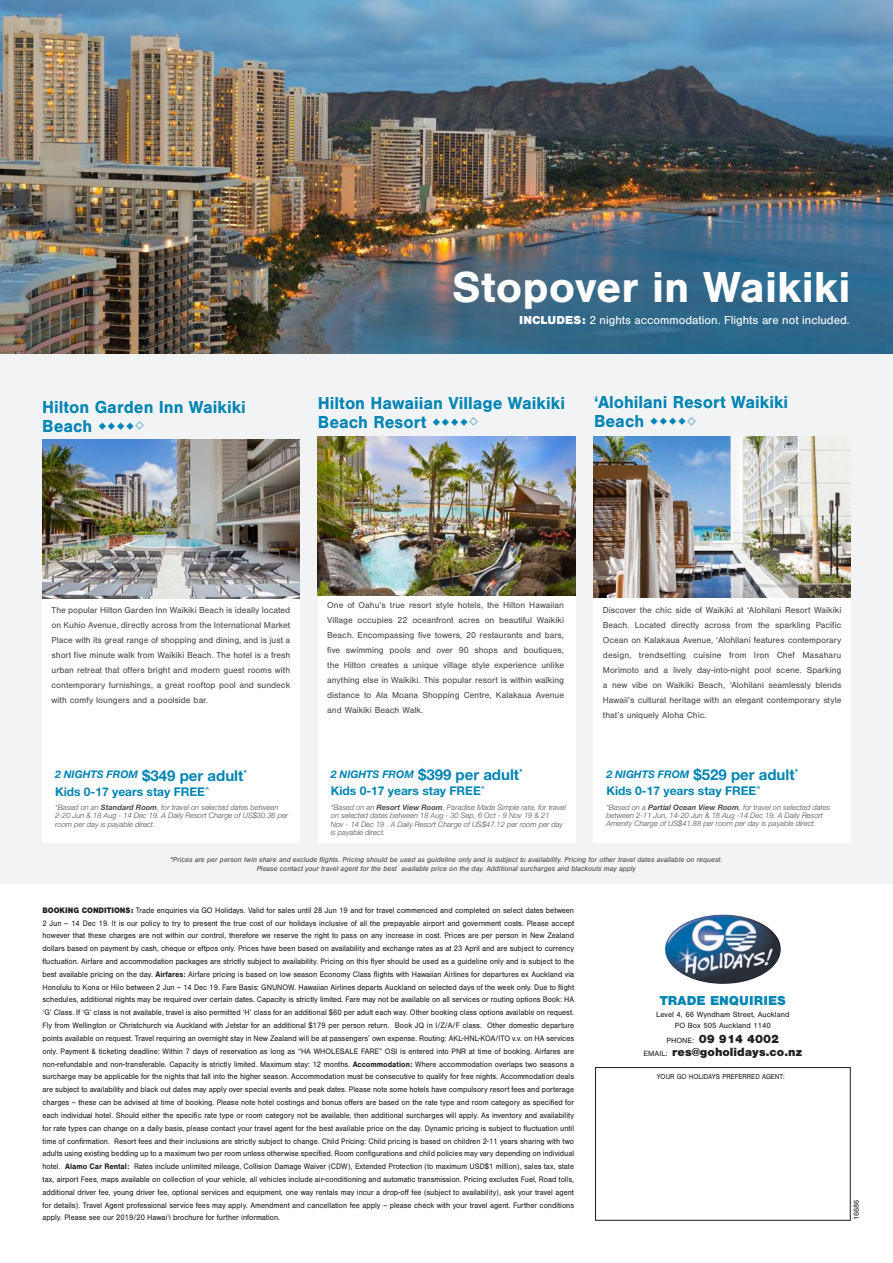
<style>
.page{position:relative;width:893px;height:1263px;background:#fff}
.page>*{position:absolute;margin:0;border:0;box-sizing:border-box;transform-origin:0 0}
.t1{font:700 45px "Nimbus San";color:#fff}
.t2{font:700 18px/18.8px "Nimbus San";color:#0084b4}
.t3{font:700 15px "Helvetica Neue LT Std";color:#0084b4}
.t4{font:900 13.5px "Nimbus San";color:#0084b4}
.t5{font:900 12.3px/13.5px "Nimbus San";color:#231f20;text-align:center}
.t6{font:700 12px "Helvetica Neue LT Std";color:#0084b4}
.t7{font:12px "Nimbus San";color:#fff}
.t8{font:9px/15px "Nimbus San";color:#4b4c4d;text-align:justify}
.t9{font:8.25px/12.8px "Nimbus San";color:#231f20;text-align:justify;scale:.93 1}
.t10{font:7.8px/11.2px "Nimbus San";color:#231f20;text-align:center}
.t11{font:italic 300 7.5px/8.2px "Helvetica Neue LT Std";color:#4b4c4d}
.t12{font:italic 7.5px/9px "Nimbus San";color:#4b4c4d;text-align:center}
.t13{font:7.5px "Nimbus San";color:#231f20;scale:.9 1}
.t14{font:7.5px "Nimbus San";color:#231f20}
.s1{font-weight:900}
.s2{font-style:italic;font-size:10.5px}
.s3{font-weight:700}
.s4{font-weight:400;font-size:7.8px}
</style>
<div class="page">
<div style="left:0;top:131px;width:893px;height:752px;background:#f2f3f4"></div>
<img style="left:0;top:0;width:893px;height:354px">
<div style="left:318px;top:583px;width:258px;height:260px;background:#fff"></div>
<img style="left:318px;top:437px;width:257px;height:159px">
<div style="left:594px;top:589px;width:257px;height:254px;background:#fff"></div>
<img style="left:594px;top:437px;width:257px;height:161px">
<div style="left:42px;top:589px;width:258px;height:254px;background:#fff"></div>
<img style="left:42px;top:440px;width:258px;height:159px">
<div style="left:595px;top:1067px;width:255px;height:153px;border:1px solid #231f20"></div>
<img style="left:665px;top:914px;width:116px;height:70px">
<h2 class="t2" style="left:42px;top:398px;width:205px">Hilton Garden Inn Waikiki<br>Beach</h2>
<h1 class="t1" style="left:452px;top:262px;width:400px">Stopover in Waikiki</h1>
<h3 class="t7" style="left:519px;top:313px;width:332px"><span class="s1">INCLUDES:</span> 2 nights accommodation. Flights are not included.</h3>
<h2 class="t2" style="left:318px;top:394px;width:249px">Hilton Hawaiian Village Waikiki<br>Beach Resort</h2>
<h2 class="t2" style="left:594px;top:393px;width:196px">‘Alohilani Resort Waikiki<br>Beach</h2>
<p class="t8" style="left:52px;top:603px;width:240px">The popular Hilton Garden Inn Waikiki Beach is ideally located on Kuhio Avenue, directly across from the International Market Place with its great range of shopping and dining, and is just a short five minute walk from Waikiki Beach. The hotel is a fresh urban retreat that offers bright and modern guest rooms with contemporary furnishings, a great rooftop pool and sundeck with comfy loungers and a poolside bar.</p>
<p class="t8" style="left:327px;top:598px;width:238px">One of Oahu’s true resort style hotels, the Hilton Hawaiian Village occupies 22 oceanfront acres on beautiful Waikiki Beach. Encompassing five towers, 20 restaurants and bars, five swimming pools and over 90 shops and boutiques, the Hilton creates a unique village style experience unlike anything else in Waikiki. This popular resort is within walking distance to Ala Moana Shopping Centre, Kalakaua Avenue and Waikiki Beach Walk.</p>
<p class="t8" style="left:603px;top:603px;width:240px">Discover the chic side of Waikiki at ‘Alohilani Resort Waikiki Beach. Located directly across from the sparkling Pacific Ocean on Kalakaua Avenue, ‘Alohilani features contemporary design, trendsetting cuisine from Iron Chef Masaharu Morimoto and a lively day-into-night pool scene. Sparking a new vibe on Waikiki Beach, ‘Alohilani seamlessly blends Hawaii’s cultural heritage with an elegant contemporary style that’s uniquely Aloha Chic.</p>
<h3 class="t3" style="left:331px;top:765px;width:193px"><span class="s2">2 NIGHTS FROM</span> $399 per adult<sup>*</sup></h3>
<h3 class="t6" style="left:331px;top:783px;width:156px">Kids 0-17 years stay FREE<sup>^</sup></h3>
<p class="t11" style="left:331px;top:803px;width:237px">*Based on an <span class="s3">Resort View Room</span>, Paradise Made Simple rate, for travel on selected dates between 18 Aug - 30 Sep, 6 Oct - 9 Nov 19 &amp; 21<br>Nov - 14 Dec 19 . A Daily Resort Charge of US$47.12 per room per day is payable direct.</p>
<h3 class="t3" style="left:606px;top:765px;width:193px"><span class="s2">2 NIGHTS FROM</span> $529 per adult<sup>*</sup></h3>
<h3 class="t6" style="left:606px;top:783px;width:156px">Kids 0-17 years stay FREE<sup>^</sup></h3>
<h3 class="t3" style="left:55px;top:766px;width:193px"><span class="s2">2 NIGHTS FROM</span> $349 per adult<sup>*</sup></h3>
<h3 class="t6" style="left:55px;top:784px;width:156px">Kids 0-17 years stay FREE<sup>^</sup></h3>
<p class="t11" style="left:606px;top:803px;width:225px">*Based on a <span class="s3">Partial Ocean View Room</span>, for travel on selected dates between 2-11 Jun, 14-20 Jun &amp; 18 Aug -14 Dec 19. A Daily Resort<br>Amenity Charge of US$41.88 per room per day is payable direct.</p>
<p class="t11" style="left:55px;top:803px;width:235px">*Based on an <span class="s3">Standard Room</span>, for travel on selected dates between<br>2-20 Jun &amp; 18 Aug - 14 Dec 19. A Daily Resort Charge of US$30.36 per room per day is payable direct.</p>
<p class="t12" style="left:170px;top:855px;width:554px">*Prices are per person twin share and exclude flights. Pricing should be used as guideline only and is subject to availability. Pricing for other travel dates available on request.<br>Please contact your travel agent for the best available price on the day. Additional surcharges and blackouts may apply</p>
<p class="t9" style="left:43px;top:904px;width:573px"><span class="s1">BOOKING CONDITIONS:</span> Trade enquiries via GO Holidays. Valid for sales until 28 Jun 19 and for travel commenced and completed on select dates between 2 Jun – 14 Dec 19. It is our policy to try to present the true cost of our holidays inclusive of all the prepayable airport and government costs. Please accept however that these charges are not within our control, therefore we reserve the right to pass on any increase in cost. Prices are per person in New Zealand dollars based on payment by cash, cheque or eftpos only. Prices have been based on availability and exchange rates as at 23 April and are subject to currency fluctuation. Airfare and accommodation packages are strictly subject to availability. Pricing on this flyer should be used as a guideline only and is subject to the best available pricing on the day. <span class="s3">Airfares:</span> Airfare pricing is based on low season Economy Class flights with Hawaiian Airlines for departures ex Auckland via Honolulu to Kona or Hilo between 2 Jun – 14 Dec 19. Fare Basis: GNUNOW. Hawaiian Airlines departs Auckland on selected days of the week only. Due to flight schedules, additional nights may be required over certain dates. Capacity is strictly limited. Fare may not be available on all services or routing options Book: HA ‘G’ Class. If ‘G’ class is not available, travel is also permitted ‘H’ class for an additional $60 per adult each way. Other booking class options available on request.<br>Fly from Wellington or Christchurch via Auckland with Jetstar for an additional $179 per person return. Book JQ in I/Z/A/F class. Other domestic departure points available on request. Travel requiring an overnight stay in New Zealand will be at passengers’ own expense. Routing: AKL-HNL-KOA/ITO v.v. on HA services only. Payment &amp; ticketing deadline: Within 7 days of reservation as long as “HA WHOLESALE FARE” OSI is entered into PNR at time of booking. Airfares are non-refundable and non-transferable. Capacity is strictly limited. Maximum stay: 12 months. <span class="s3">Accommodation:</span> Where accommodation overlaps two seasons a surcharge may be applicable for the nights that fall into the higher season. Accommodation must be consecutive to qualify for free nights. Accommodation deals are subject to availability and black out dates may apply over special events and peak dates. Please note some hotels have compulsory resort fees and porterage charges – these can be advised at time of booking. Please note hotel costings and bonus offers are based on the rate type and room category as specified for each individual hotel. Should either the specific rate type or room category not be available, then additional surcharges will apply. As inventory and availability for rate types can change on a daily basis, please contact your travel agent for the best available price on the day. Dynamic pricing is subject to fluctuation until time of confirmation. Resort fees and their inclusions are strictly subject to change. Child Pricing: Child pricing is based on children 2-11 years sharing with two adults using existing bedding up to a maximum two per room unless otherwise specified. Room configurations and child policies may vary depending on individual hotel. <span class="s3">Alamo Car Rental:</span> Rates include unlimited mileage, Collision Damage Waiver (CDW), Extended Protection (to maximum USD$1 million), sales tax, state tax, airport Fees, maps available on collection of your vehicle, all vehicles include air-conditioning and automatic transmission. Pricing excludes Fuel, Road tolls, additional driver fee, young driver fee, optional services and equipment, one way rentals may incur a drop-off fee (subject to availability), ask your travel agent for details). Travel Agent professional service fees may apply. Amendment and cancellation fee apply – please check with your travel agent. Further conditions apply. Please see our 2019/20 Hawai‘i brochure for further information.</p>
<h3 class="t4" style="left:660px;top:992px;width:128px">TRADE ENQUIRIES</h3>
<p class="t10" style="left:656px;top:1009px;width:135px">Level 4, 66 Wyndham Street, Auckland<br>PO Box 505 Auckland 1140</p>
<h3 class="t5" style="left:644px;top:1032px;width:160px"><span class="s4">PHONE:</span> 09 914 4002<br><span class="s4">EMAIL:</span> res@goholidays.co.nz</h3>
<p class="t13" style="left:657px;top:1072px;width:143px">YOUR GO HOLIDAYS PREFERRED AGENT:</p>
<p class="t14" style="left:852px;top:1220px;width:22px;rotate:-90deg">16686</p>
</div>
